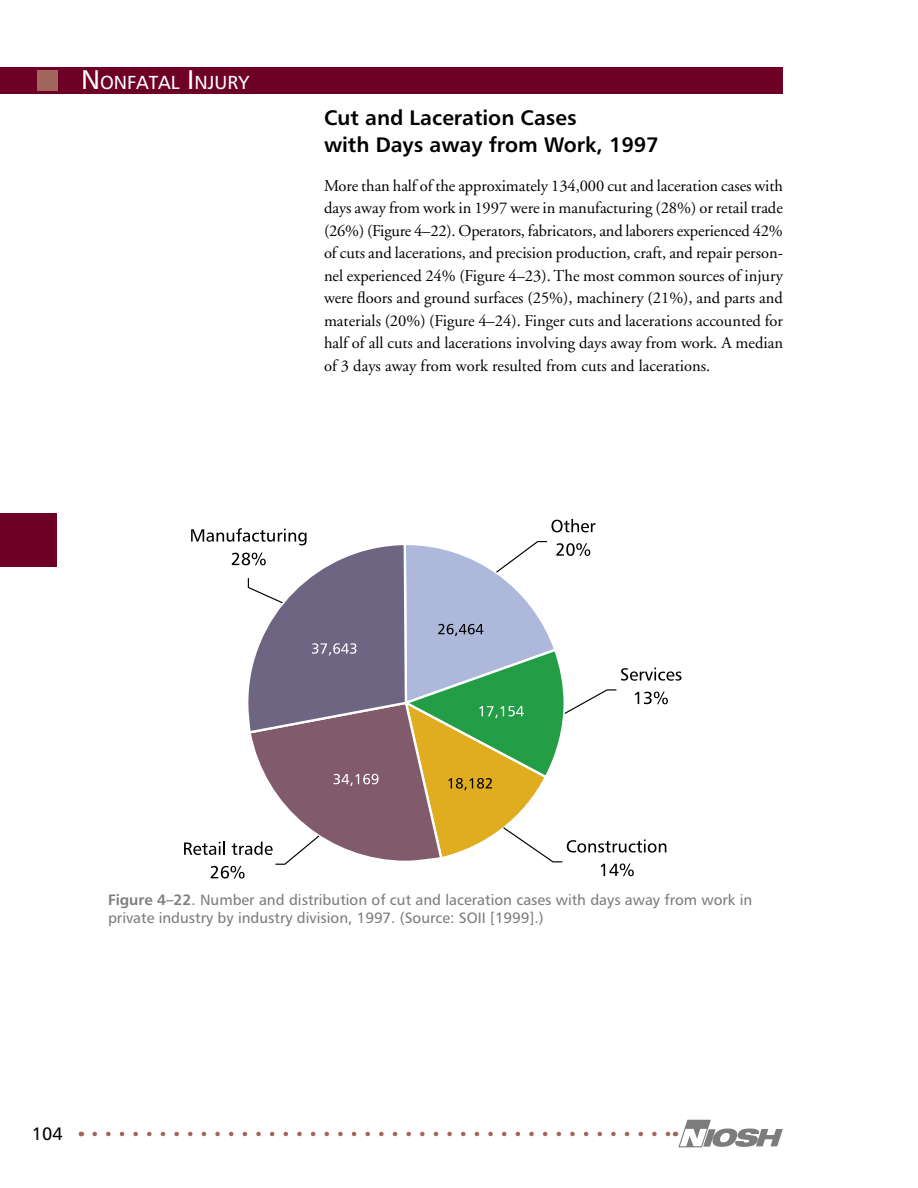
<style>
.page{position:relative;width:918px;height:1188px;background:#fff}
.page>*{position:absolute;margin:0;border:0;box-sizing:border-box;transform-origin:0 0}
.t1{font:21px/27px "Humanist 777 BT Bold B";color:#000}
.t2{font:18.9px "Humanist 777 BT Roman B";color:#fff}
.t3{font:18px "Humanist 777 BT Roman B";color:#000}
.t4{font:16.5px/22.5px "Adobe Garamond";color:#000;text-align:justify}
.t5{font:15px/18px "Humanist 777 BT Roman B";color:#7c7c7c}
.s1{font-size:27px}
.s2{font-family:"Humanist 777 BT Bold B"}
</style>
<div class="page">
<div style="left:0;top:68px;width:783px;height:26px;background:#6e0025"></div>
<div style="left:37px;top:71px;width:20px;height:20px;background:#a2665c"></div>
<div style="left:0;top:513px;width:57px;height:54px;background:#6e0025"></div>
<svg style="left:81px;top:1120px;width:702px;height:27px"></svg>
<svg style="left:184px;top:519px;width:497px;height:360px"></svg>
<p class="t2" style="left:81px;top:71px;width:170px"><span class="s1">N</span>ONFATAL <span class="s1">I</span>NJURY</p>
<p class="t1" style="left:324px;top:104px;width:336px">Cut and Laceration Cases<br>with Days away from Work, 1997</p>
<p class="t4" style="left:324px;top:175px;width:461px">More than half of the approximately 134,000 cut and laceration cases with days away from work in 1997 were in manufacturing (28%) or retail trade (26%) (Figure 4–22). Operators, fabricators, and laborers experienced 42% of cuts and lacerations, and precision production, craft, and repair person&shy;nel experienced 24% (Figure 4–23). The most common sources of injury were floors and ground surfaces (25%), machinery (21%), and parts and materials (20%) (Figure 4–24). Finger cuts and lacerations accounted for half of all cuts and lacerations involving days away from work. A median of 3 days away from work resulted from cuts and lacerations.</p>
<p class="t5" style="left:108px;top:891px;width:646px"><span class="s2">Figure 4–22</span>. Number and distribution of cut and laceration cases with days away from work in private industry by industry division, 1997. (Source: SOII [1999].)</p>
<p class="t3" style="left:32px;top:1123px;width:32px">104</p>
</div>
